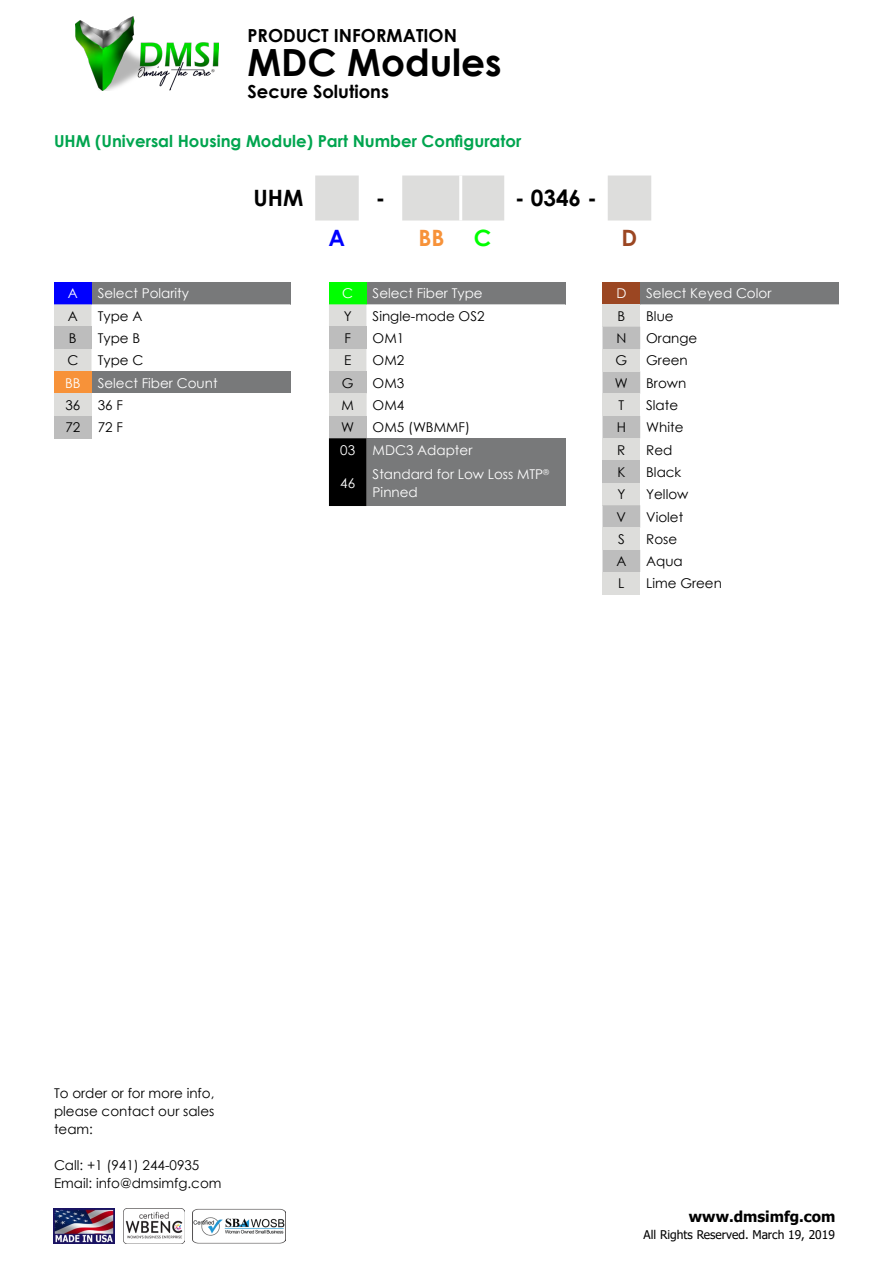
<style>
.page{position:relative;width:893px;height:1263px;background:#fff}
.page>*{position:absolute;margin:0;border:0;box-sizing:border-box;transform-origin:0 0}
.t1{font:700 37.5px "Century Gothic";color:#000}
.t2{font:700 22.5px "Century Gothic";color:#000}
.t3{font:700 22.5px "Century Gothic";color:#f79239}
.t4{font:700 22.5px "Century Gothic";color:#00f}
.t5{font:700 22.5px "Century Gothic";color:#0f0}
.t6{font:700 22.5px "Century Gothic";color:#9b4622}
.t7{font:700 18px "Century Gothic";color:#000}
.t8{font:700 16.5px "Century Gothic";color:#00a54f}
.t9{font:700 15px "Tahoma";color:#000}
.t10{font:13.5px/18px "Century Gothic";color:#000;text-align:justify}
.t11{font:13.5px/18px "Century Gothic";color:#fff}
.t12{font:12px "Tahoma";color:#000}
</style>
<div class="page">
<img style="left:54px;top:1209px;width:61px;height:34px">
<img style="left:124px;top:1209px;width:61px;height:34px">
<img style="left:193px;top:1208px;width:93px;height:36px">
<img style="left:76px;top:16px;width:142px;height:75px">
<svg style="left:315px;top:176px;width:336px;height:44px"></svg>
<hr style="left:459px;top:176px;width:3px;height:45px;background:#fff">
<div style="left:54px;top:282px;width:38px;height:22px;background:#00f"></div>
<div style="left:92px;top:282px;width:198px;height:22px;background:#78797a"></div>
<svg style="left:54px;top:304px;width:236px;height:67px"></svg>
<div style="left:54px;top:327px;width:38px;height:22px;background:#bdbdbd"></div>
<div style="left:54px;top:371px;width:38px;height:23px;background:#f79239"></div>
<div style="left:92px;top:371px;width:198px;height:23px;background:#78797a"></div>
<div style="left:54px;top:394px;width:38px;height:22px;background:#dddddb"></div>
<div style="left:54px;top:416px;width:38px;height:22px;background:#bdbdbd"></div>
<div style="left:329px;top:282px;width:38px;height:22px;background:#0f0"></div>
<div style="left:367px;top:282px;width:198px;height:22px;background:#78797a"></div>
<svg style="left:329px;top:304px;width:236px;height:202px"></svg>
<div style="left:367px;top:438px;width:198px;height:23px;background:#78797a"></div>
<div style="left:367px;top:461px;width:198px;height:45px;background:#78797a"></div>
<div style="left:602px;top:282px;width:38px;height:22px;background:#9b4622"></div>
<div style="left:640px;top:282px;width:199px;height:22px;background:#78797a"></div>
<svg style="left:602px;top:304px;width:237px;height:268px"></svg>
<div style="left:602px;top:528px;width:38px;height:22px;background:#dddddb"></div>
<div style="left:602px;top:572px;width:38px;height:23px;background:#dddddb"></div>
<h3 class="t7" style="left:248px;top:22px;width:211px">PRODUCT INFORMATION</h3>
<h1 class="t1" style="left:248px;top:33px;width:256px">MDC Modules</h1>
<h3 class="t7" style="left:248px;top:77px;width:143px">Secure Solutions</h3>
<p class="t8" style="left:54px;top:129px;width:469px">UHM (Universal Housing Module) Part Number Configurator</p>
<p class="t11" style="left:68px;top:284px;width:11px">A</p>
<p class="t11" style="left:98px;top:284px;width:93px">Select Polarity</p>
<p class="t10" style="left:68px;top:306px;width:11px">A</p>
<p class="t10" style="left:98px;top:306px;width:46px">Type A</p>
<p class="t10" style="left:69px;top:329px;width:9px">B</p>
<p class="t10" style="left:98px;top:329px;width:44px">Type B</p>
<p class="t10" style="left:67px;top:351px;width:12px">C</p>
<p class="t10" style="left:98px;top:351px;width:47px">Type C</p>
<p class="t11" style="left:65px;top:373px;width:17px">BB</p>
<p class="t11" style="left:98px;top:373px;width:121px">Select Fiber Count</p>
<p class="t10" style="left:65px;top:396px;width:16px">36</p>
<p class="t10" style="left:98px;top:396px;width:27px">36 F</p>
<p class="t10" style="left:65px;top:418px;width:16px">72</p>
<p class="t10" style="left:98px;top:418px;width:27px">72 F</p>
<p class="t2" style="left:253px;top:181px;width:51px">UHM</p>
<p class="t2" style="left:376px;top:181px;width:11px">-</p>
<p class="t2" style="left:515px;top:181px;width:83px">- 0346 -</p>
<p class="t4" style="left:329px;top:221px;width:18px">A</p>
<p class="t3" style="left:418px;top:221px;width:28px">BB</p>
<p class="t5" style="left:474px;top:221px;width:19px">C</p>
<p class="t6" style="left:622px;top:221px;width:17px">D</p>
<p class="t11" style="left:342px;top:284px;width:12px">C</p>
<p class="t11" style="left:373px;top:284px;width:112px">Select Fiber Type</p>
<p class="t10" style="left:344px;top:306px;width:9px">Y</p>
<p class="t10" style="left:373px;top:306px;width:113px">Single-mode OS2</p>
<p class="t10" style="left:345px;top:329px;width:8px">F</p>
<p class="t10" style="left:373px;top:329px;width:33px">OM1</p>
<p class="t10" style="left:344px;top:351px;width:9px">E</p>
<p class="t10" style="left:373px;top:351px;width:33px">OM2</p>
<p class="t10" style="left:342px;top:373px;width:13px">G</p>
<p class="t10" style="left:373px;top:373px;width:33px">OM3</p>
<p class="t10" style="left:342px;top:396px;width:14px">M</p>
<p class="t10" style="left:373px;top:396px;width:33px">OM4</p>
<p class="t10" style="left:341px;top:418px;width:14px">W</p>
<p class="t10" style="left:373px;top:418px;width:99px">OM5 (WBMMF)</p>
<p class="t11" style="left:340px;top:440px;width:16px">03</p>
<p class="t11" style="left:373px;top:440px;width:101px">MDC3 Adapter</p>
<p class="t11" style="left:340px;top:474px;width:16px">46</p>
<p class="t11" style="left:373px;top:465px;width:178px">Standard for Low Loss MTP<sup>®<br></sup>Pinned</p>
<p class="t11" style="left:616px;top:284px;width:12px">D</p>
<p class="t11" style="left:646px;top:284px;width:127px">Select Keyed Color</p>
<p class="t10" style="left:617px;top:306px;width:9px">B</p>
<p class="t10" style="left:646px;top:306px;width:29px">Blue</p>
<p class="t10" style="left:616px;top:329px;width:11px">N</p>
<p class="t10" style="left:646px;top:329px;width:53px">Orange</p>
<p class="t10" style="left:615px;top:351px;width:13px">G</p>
<p class="t10" style="left:646px;top:351px;width:43px">Green</p>
<p class="t10" style="left:615px;top:373px;width:14px">W</p>
<p class="t10" style="left:646px;top:373px;width:42px">Brown</p>
<p class="t10" style="left:618px;top:396px;width:7px">T</p>
<p class="t10" style="left:646px;top:396px;width:33px">Slate</p>
<p class="t10" style="left:617px;top:418px;width:11px">H</p>
<p class="t10" style="left:646px;top:418px;width:39px">White</p>
<p class="t10" style="left:617px;top:440px;width:10px">R</p>
<p class="t10" style="left:646px;top:440px;width:28px">Red</p>
<p class="t10" style="left:617px;top:463px;width:9px">K</p>
<p class="t10" style="left:646px;top:463px;width:37px">Black</p>
<p class="t10" style="left:617px;top:485px;width:9px">Y</p>
<p class="t10" style="left:646px;top:485px;width:44px">Yellow</p>
<p class="t10" style="left:617px;top:507px;width:11px">V</p>
<p class="t10" style="left:646px;top:507px;width:39px">Violet</p>
<p class="t10" style="left:618px;top:530px;width:8px">S</p>
<p class="t10" style="left:646px;top:530px;width:33px">Rose</p>
<p class="t10" style="left:616px;top:552px;width:11px">A</p>
<p class="t10" style="left:646px;top:552px;width:38px">Aqua</p>
<p class="t10" style="left:618px;top:574px;width:8px">L</p>
<p class="t10" style="left:646px;top:574px;width:77px">Lime Green</p>
<p class="t10" style="left:54px;top:1084px;width:162px">To order or for more info, please contact our sales team:</p>
<p class="t10" style="left:54px;top:1156px;width:147px">Call: +1 (941) 244-0935</p>
<p class="t10" style="left:54px;top:1174px;width:169px">Email: info@dmsimfg.com</p>
<p class="t9" style="left:689px;top:1206px;width:148px">www.dmsimfg.com</p>
<p class="t12" style="left:644px;top:1226px;width:193px">All Rights Reserved. March 19, 2019</p>
</div>
